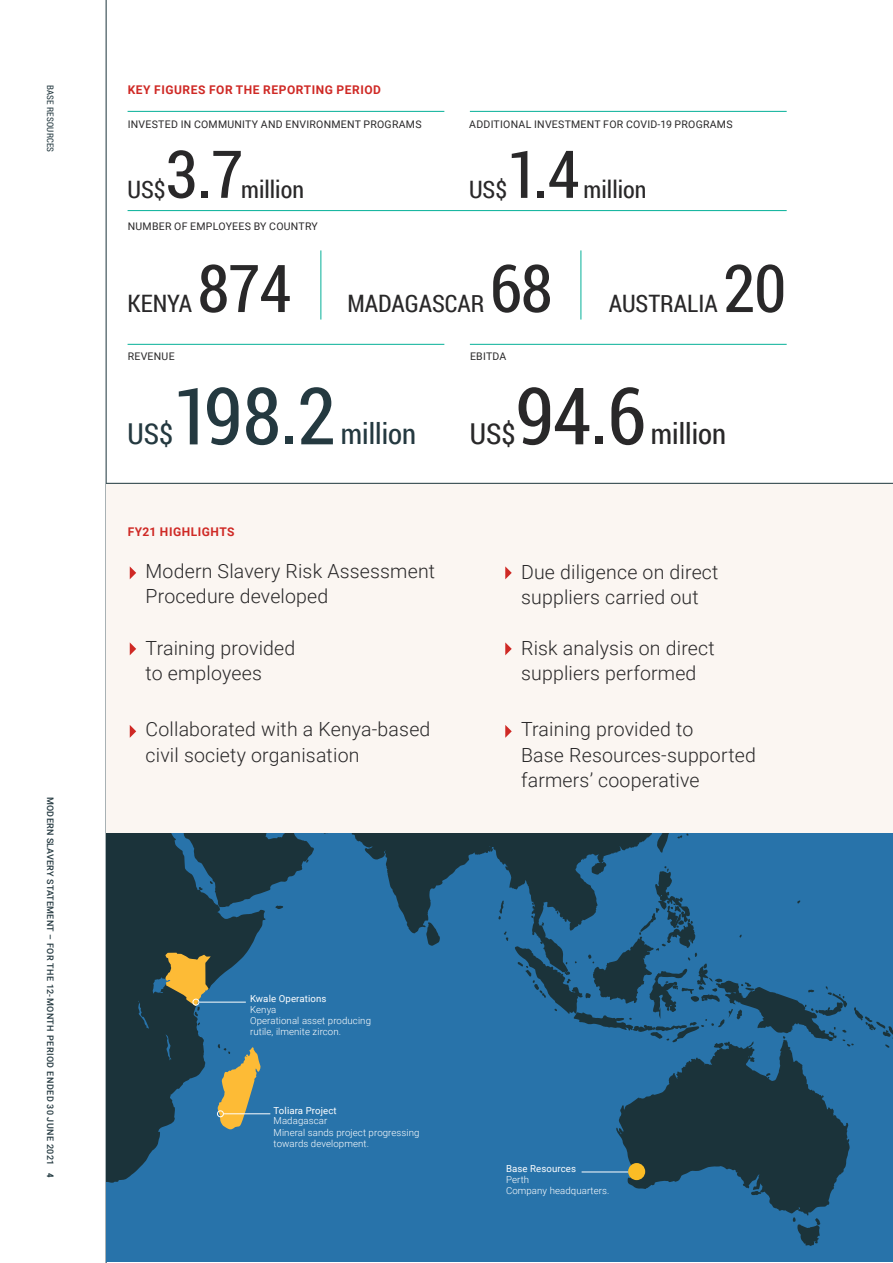
<style>
.page{position:relative;width:893px;height:1263px;background:#fff}
.page>*{position:absolute;margin:0;border:0;box-sizing:border-box;transform-origin:0 0}
.t1{font:79.2px "Roboto Condensed";color:#243940}
.t2{font:79.2px "Roboto Condensed";color:#292829}
.t3{font:66px "Roboto Condensed";letter-spacing:-.02em;color:#292829}
.t4{font:28.8px "Roboto Condensed";color:#243940}
.t5{font:28.8px "Roboto Condensed";color:#292829}
.t6{font:24px "Roboto Condensed";color:#292829}
.t7{font:300 19.5px/25.5px "Roboto";letter-spacing:.01em;color:#292829}
.t8{font:700 12px "Roboto";letter-spacing:.045em;color:#cf2925}
.t9{font:10.5px "Roboto";letter-spacing:.025em;color:#292829}
.t10{font:300 9.6px/11.2px "Roboto";letter-spacing:.01em;color:#fff}
.t11{font:9.6px "Roboto";letter-spacing:.01em;color:#fff}
.t12{font:500 9px "Roboto";letter-spacing:.02em;color:#243940}
.t13{font:9px "Roboto Condensed";letter-spacing:.02em;color:#243940}
.s1{font-family:"Roboto Condensed";font-weight:700;color:#1b333a}
</style>
<div class="page">
<hr style="left:106px;top:0;width:1px;height:1263px;background:#1b333a">
<hr style="left:128px;top:210px;width:659px;height:1px;background:#04b098">
<hr style="left:321px;top:250px;width:1px;height:70px;background:#04b098">
<hr style="left:581px;top:250px;width:1px;height:70px;background:#04b098">
<div style="left:106px;top:484px;width:787px;height:399px;background:#fbf6f2"></div>
<svg style="left:130px;top:566px;width:6px;height:13px"></svg>
<svg style="left:505px;top:566px;width:7px;height:13px"></svg>
<svg style="left:130px;top:642px;width:6px;height:13px"></svg>
<svg style="left:505px;top:642px;width:7px;height:13px"></svg>
<svg style="left:130px;top:725px;width:6px;height:13px"></svg>
<svg style="left:505px;top:725px;width:7px;height:13px"></svg>
<hr style="left:128px;top:344px;width:316px;height:1px;background:#04b098">
<hr style="left:470px;top:344px;width:317px;height:1px;background:#04b098">
<hr style="left:128px;top:111px;width:316px;height:1px;background:#04b098">
<hr style="left:470px;top:111px;width:317px;height:1px;background:#04b098">
<div style="left:106px;top:833px;width:787px;height:429px;background:#2873aa"></div>
<svg style="left:106px;top:833px;width:574px;height:350px"></svg>
<svg style="left:275px;top:905px;width:8px;height:4px"></svg>
<svg style="left:498px;top:900px;width:6px;height:19px"></svg>
<svg style="left:504px;top:931px;width:4px;height:10px"></svg>
<svg style="left:657px;top:833px;width:12px;height:20px"></svg>
<svg style="left:677px;top:833px;width:12px;height:5px"></svg>
<svg style="left:515px;top:866px;width:378px;height:380px"></svg>
<svg style="left:426px;top:922px;width:14px;height:24px"></svg>
<svg style="left:199px;top:887px;width:4px;height:3px"></svg>
<svg style="left:218px;top:1044px;width:43px;height:85px"></svg>
<svg style="left:165px;top:953px;width:46px;height:63px;background:#948245"></svg>
<hr style="left:199px;top:1002px;width:47px;height:1px;background:#fff">
<div style="left:217px;top:1110px;width:7px;height:7px;border:1px solid #fff;border-radius:50%"></div>
<hr style="left:224px;top:1113px;width:46px;height:1px;background:#fff">
<div style="left:628px;top:1163px;width:17px;height:17px;background:#fbbc25;border-radius:50%"></div>
<hr style="left:582px;top:1171px;width:46px;height:1px;background:#fff">
<hr style="left:106px;top:483px;width:787px;height:1px;background:#1b333a">
<p class="t13" style="left:57px;top:85px;width:69px;rotate:90deg">BASE RESOURCES</p>
<p class="t12" style="left:57px;top:797px;width:382px;rotate:90deg">MODERN SLAVERY STATEMENT – FOR THE 12-MONTH PERIOD ENDED 30 JUNE 2021 <span class="s1">4</span></p>
<p class="t8" style="left:128px;top:81px;width:255px">KEY FIGURES FOR THE REPORTING PERIOD</p>
<p class="t9" style="left:128px;top:117px;width:295px">INVESTED IN COMMUNITY AND ENVIRONMENT PROGRAMS</p>
<h2 class="t3" style="left:166px;top:128px;width:79px">3.7</h2>
<p class="t6" style="left:128px;top:173px;width:40px">US$</p>
<p class="t6" style="left:241px;top:173px;width:64px">million</p>
<p class="t9" style="left:128px;top:219px;width:192px">NUMBER OF EMPLOYEES BY COUNTRY</p>
<p class="t9" style="left:469px;top:117px;width:265px">ADDITIONAL INVESTMENT FOR COVID-19 PROGRAMS</p>
<h2 class="t3" style="left:507px;top:128px;width:74px">1.4</h2>
<p class="t6" style="left:469px;top:173px;width:40px">US$</p>
<p class="t6" style="left:584px;top:173px;width:64px">million</p>
<p class="t6" style="left:128px;top:287px;width:66px">KENYA</p>
<h2 class="t3" style="left:197px;top:243px;width:95px">874</h2>
<p class="t6" style="left:347px;top:287px;width:139px">MADAGASCAR</p>
<h2 class="t3" style="left:490px;top:243px;width:65px">68</h2>
<p class="t6" style="left:609px;top:287px;width:111px">AUSTRALIA</p>
<h2 class="t3" style="left:723px;top:243px;width:65px">20</h2>
<p class="t9" style="left:128px;top:349px;width:48px">REVENUE</p>
<p class="t9" style="left:470px;top:349px;width:38px">EBITDA</p>
<h1 class="t1" style="left:173px;top:361px;width:164px">198.2</h1>
<h3 class="t4" style="left:128px;top:414px;width:47px">US$</h3>
<h1 class="t2" style="left:516px;top:361px;width:132px">94.6</h1>
<h3 class="t4" style="left:341px;top:414px;width:77px">million</h3>
<h3 class="t5" style="left:470px;top:414px;width:47px">US$</h3>
<h3 class="t5" style="left:651px;top:414px;width:77px">million</h3>
<p class="t8" style="left:128px;top:523px;width:108px">FY21 HIGHLIGHTS</p>
<p class="t7" style="left:146px;top:557px;width:291px">Modern Slavery Risk Assessment<br>Procedure developed</p>
<p class="t7" style="left:146px;top:634px;width:151px">Training provided to employees</p>
<p class="t7" style="left:146px;top:716px;width:286px">Collaborated with a Kenya-based civil society organisation</p>
<p class="t7" style="left:521px;top:558px;width:199px">Due diligence on direct suppliers carried out</p>
<p class="t7" style="left:521px;top:634px;width:195px">Risk analysis on direct suppliers performed</p>
<p class="t7" style="left:521px;top:716px;width:236px">Training provided to<br>Base Resources-supported farmers’ cooperative</p>
<p class="t11" style="left:250px;top:992px;width:78px">Kwale Operations</p>
<p class="t10" style="left:250px;top:1003px;width:122px">Kenya<br>Operational asset producing rutile, ilmenite zircon.</p>
<p class="t11" style="left:274px;top:1103px;width:65px">Toliara Project</p>
<p class="t10" style="left:274px;top:1115px;width:147px">Madagascar<br>Mineral sands project progressing towards development.</p>
<p class="t11" style="left:506px;top:1162px;width:72px">Base Resources</p>
<p class="t10" style="left:506px;top:1173px;width:105px">Perth<br>Company headquarters.</p>
</div>
